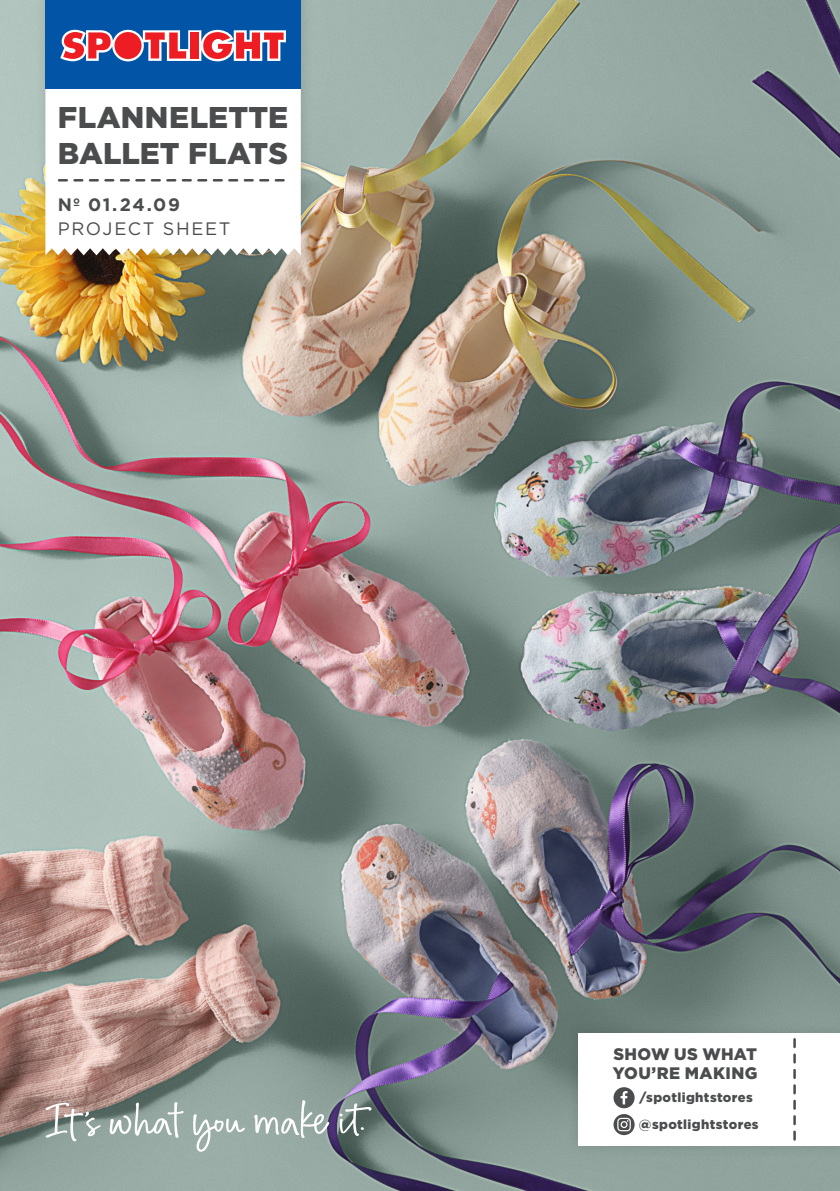
<style>
.page{position:relative;width:840px;height:1191px;background:#fff}
.page>*{position:absolute;margin:0;border:0;box-sizing:border-box;transform-origin:0 0}
.t1{font:900 30px/36px "Gotham";letter-spacing:.005em;color:#4b4c4d}
.t2{font:18px/24px "Gotham";letter-spacing:.095em;color:#4b4c4d}
.t3{font:900 16.6px/19.4px "Gotham";letter-spacing:.02em;color:#4b4c4d}
.t4{font:900 13px/26.8px "Gotham";letter-spacing:.025em;color:#4b4c4d}
.s1{font-weight:700}
</style>
<div class="page">
<img style="left:0;top:0;width:839px;height:1191px">
<svg style="left:193px;top:1114px;width:52px;height:37px;background:#adbcb7"></svg>
<svg style="left:45px;top:1102px;width:56px;height:39px;background:#a1a29d"></svg>
<svg style="left:109px;top:1102px;width:74px;height:35px;background:#a0afaa"></svg>
<svg style="left:339px;top:1103px;width:32px;height:33px"></svg>
<svg style="left:254px;top:1100px;width:75px;height:38px;background:#a8b7b3"></svg>
<div style="left:566px;top:1022px;width:273px;height:137px;background:#231f20;opacity:.15"></div>
<div style="left:577px;top:1033px;width:262px;height:112px;background:#fff"></div>
<svg style="left:793px;top:1039px;width:2px;height:100px"></svg>
<div style="left:613px;top:1087px;width:21px;height:21px;background:#4b4c4d;border-radius:50%"></div>
<svg style="left:620px;top:1091px;width:7px;height:13px"></svg>
<svg style="left:613px;top:1114px;width:21px;height:21px"></svg>
<svg style="left:617px;top:1117px;width:13px;height:14px"></svg>
<div style="left:34px;top:0;width:280px;height:267px;background:#231f20;opacity:.15"></div>
<svg style="left:45px;top:89px;width:255px;height:166px"></svg>
<svg style="left:59px;top:179px;width:224px;height:2px"></svg>
<div style="left:45px;top:0;width:255px;height:89px;background:#0154a6"></div>
<svg style="left:60px;top:30px;width:226px;height:31px;background:#c77082"></svg>
<p class="t1" style="left:58px;top:99px;width:232px">FLANNELETTE<br>BALLET FLATS</p>
<p class="t2" style="left:58px;top:192px;width:174px"><span class="s1">Nº 01.24.09<br></span>PROJECT SHEET</p>
<p class="t3" style="left:612px;top:1043px;width:146px">SHOW US WHAT<br>YOU’RE MAKING</p>
<p class="t4" style="left:638px;top:1084px;width:121px">/spotlightstores @spotlightstores</p>
</div>
